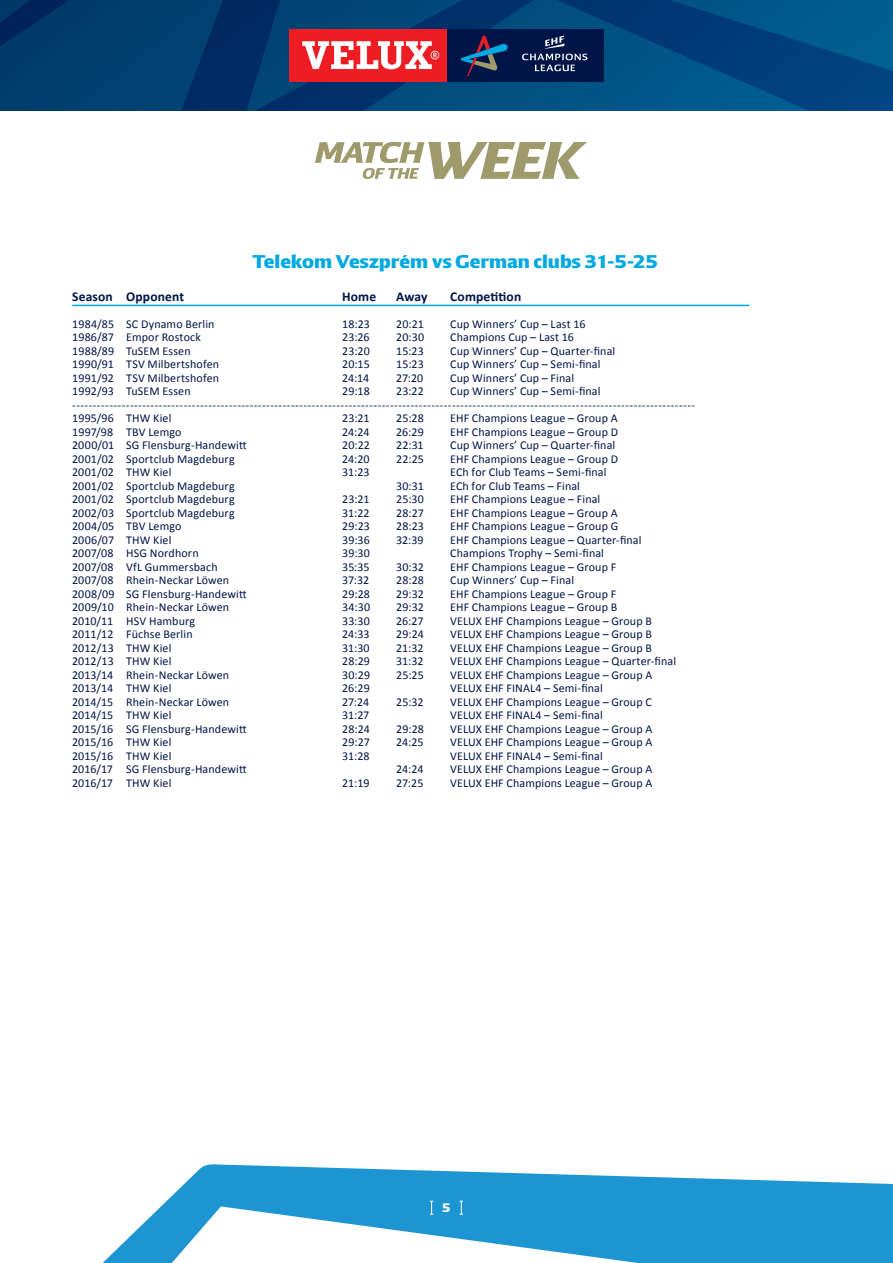
<style>
.page{position:relative;width:893px;height:1263px;background:#fff}
.page>*{position:absolute;margin:0;border:0;box-sizing:border-box;transform-origin:0 0}
.t1{font:800 18px "EHF";color:#00a9e1}
.t2{font:700 13.5px "Calibri";letter-spacing:.01em;color:#001547}
.t3{font:12px/13.5px "Calibri";letter-spacing:.01em;color:#001547}
.t4{font:800 12px "EHF";color:#fff}
</style>
<div class="page">
<svg style="left:102px;top:1164px;width:791px;height:99px;fill:#1d95d3"></svg>
<svg style="left:430px;top:1201px;width:3px;height:14px"></svg>
<svg style="left:460px;top:1201px;width:3px;height:14px"></svg>
<svg style="left:0;top:0;width:893px;height:111px;background:#004277"></svg>
<div style="left:446px;top:29px;width:158px;height:53px;background:#001547"></div>
<svg style="left:461px;top:35px;width:47px;height:42px"></svg>
<div style="left:289px;top:29px;width:157px;height:53px;background:#ee1d23"></div>
<svg style="left:302px;top:41px;width:137px;height:28px"></svg>
<svg style="left:522px;top:36px;width:65px;height:35px"></svg>
<hr style="left:72px;top:305px;width:677px;height:1px;background:#00a9e1">
<svg style="left:315px;top:142px;width:272px;height:37px"></svg>
<h1 class="t1" style="left:252px;top:251px;width:407px">Telekom Veszprém vs German clubs 31-5-25</h1>
<p class="t2" style="left:72px;top:287px;width:113px">Season Opponent</p>
<p class="t2" style="left:342px;top:287px;width:35px">Home</p>
<p class="t2" style="left:396px;top:287px;width:33px">Away</p>
<p class="t2" style="left:450px;top:287px;width:73px">Competition</p>
<p class="t3" style="left:72px;top:317px;width:144px">1984/85 SC Dynamo Berlin</p>
<p class="t3" style="left:342px;top:317px;width:29px">18:23</p>
<p class="t3" style="left:396px;top:317px;width:29px">20:21</p>
<p class="t3" style="left:450px;top:317px;width:137px">Cup Winners’ Cup – Last 16</p>
<p class="t3" style="left:72px;top:330px;width:130px">1986/87 Empor Rostock</p>
<p class="t3" style="left:342px;top:330px;width:29px">23:26</p>
<p class="t3" style="left:396px;top:330px;width:29px">20:30</p>
<p class="t3" style="left:450px;top:330px;width:125px">Champions Cup – Last 16</p>
<p class="t3" style="left:72px;top:344px;width:120px">1988/89 TuSEM Essen</p>
<p class="t3" style="left:342px;top:344px;width:29px">23:20</p>
<p class="t3" style="left:396px;top:344px;width:29px">15:23</p>
<p class="t3" style="left:450px;top:344px;width:167px">Cup Winners’ Cup – Quarter-final</p>
<p class="t3" style="left:72px;top:357px;width:148px">1990/91 TSV Milbertshofen</p>
<p class="t3" style="left:342px;top:357px;width:29px">20:15</p>
<p class="t3" style="left:396px;top:357px;width:29px">15:23</p>
<p class="t3" style="left:450px;top:357px;width:152px">Cup Winners’ Cup – Semi-final</p>
<p class="t3" style="left:72px;top:371px;width:148px">1991/92 TSV Milbertshofen</p>
<p class="t3" style="left:342px;top:371px;width:29px">24:14</p>
<p class="t3" style="left:396px;top:371px;width:29px">27:20</p>
<p class="t3" style="left:450px;top:371px;width:125px">Cup Winners’ Cup – Final</p>
<p class="t3" style="left:72px;top:384px;width:120px">1992/93 TuSEM Essen</p>
<p class="t3" style="left:342px;top:384px;width:29px">29:18</p>
<p class="t3" style="left:396px;top:384px;width:29px">23:22</p>
<p class="t3" style="left:72px;top:384px;width:624px;text-indent:378px">Cup Winners’ Cup – Semi-final -------------------------------------------------------------------------------------------------------------------------------------------------------<br>1995/96 THW Kiel</p>
<p class="t3" style="left:342px;top:411px;width:29px">23:21</p>
<p class="t3" style="left:396px;top:411px;width:29px">25:28</p>
<p class="t3" style="left:450px;top:411px;width:169px">EHF Champions League – Group A</p>
<p class="t3" style="left:72px;top:425px;width:111px">1997/98 TBV Lemgo</p>
<p class="t3" style="left:342px;top:425px;width:29px">24:24</p>
<p class="t3" style="left:396px;top:425px;width:29px">26:29</p>
<p class="t3" style="left:450px;top:425px;width:169px">EHF Champions League – Group D</p>
<p class="t3" style="left:72px;top:438px;width:176px">2000/01 SG Flensburg-Handewitt</p>
<p class="t3" style="left:342px;top:438px;width:29px">20:22</p>
<p class="t3" style="left:396px;top:438px;width:29px">22:31</p>
<p class="t3" style="left:450px;top:438px;width:167px">Cup Winners’ Cup – Quarter-final</p>
<p class="t3" style="left:72px;top:452px;width:164px">2001/02 Sportclub Magdeburg</p>
<p class="t3" style="left:342px;top:452px;width:29px">24:20</p>
<p class="t3" style="left:396px;top:452px;width:29px">22:25</p>
<p class="t3" style="left:450px;top:452px;width:169px">EHF Champions League – Group D</p>
<p class="t3" style="left:72px;top:465px;width:101px">2001/02 THW Kiel</p>
<p class="t3" style="left:342px;top:465px;width:29px">31:23</p>
<p class="t3" style="left:450px;top:465px;width:158px">ECh for Club Teams – Semi-final</p>
<p class="t3" style="left:72px;top:479px;width:164px">2001/02 Sportclub Magdeburg</p>
<p class="t3" style="left:396px;top:479px;width:29px">30:31</p>
<p class="t3" style="left:450px;top:479px;width:131px">ECh for Club Teams – Final</p>
<p class="t3" style="left:72px;top:492px;width:164px">2001/02 Sportclub Magdeburg</p>
<p class="t3" style="left:342px;top:492px;width:29px">23:21</p>
<p class="t3" style="left:396px;top:492px;width:29px">25:30</p>
<p class="t3" style="left:450px;top:492px;width:152px">EHF Champions League – Final</p>
<p class="t3" style="left:72px;top:506px;width:164px">2002/03 Sportclub Magdeburg</p>
<p class="t3" style="left:342px;top:506px;width:29px">31:22</p>
<p class="t3" style="left:396px;top:506px;width:29px">28:27</p>
<p class="t3" style="left:450px;top:506px;width:169px">EHF Champions League – Group A</p>
<p class="t3" style="left:72px;top:519px;width:111px">2004/05 TBV Lemgo</p>
<p class="t3" style="left:342px;top:519px;width:29px">29:23</p>
<p class="t3" style="left:396px;top:519px;width:29px">28:23</p>
<p class="t3" style="left:450px;top:519px;width:170px">EHF Champions League – Group G</p>
<p class="t3" style="left:72px;top:533px;width:101px">2006/07 THW Kiel</p>
<p class="t3" style="left:342px;top:533px;width:29px">39:36</p>
<p class="t3" style="left:396px;top:533px;width:29px">32:39</p>
<p class="t3" style="left:450px;top:533px;width:193px">EHF Champions League – Quarter-final</p>
<p class="t3" style="left:72px;top:546px;width:128px">2007/08 HSG Nordhorn</p>
<p class="t3" style="left:342px;top:546px;width:29px">39:30</p>
<p class="t3" style="left:450px;top:546px;width:155px">Champions Trophy – Semi-final</p>
<p class="t3" style="left:72px;top:560px;width:147px">2007/08 VfL Gummersbach</p>
<p class="t3" style="left:342px;top:560px;width:29px">35:35</p>
<p class="t3" style="left:396px;top:560px;width:29px">30:32</p>
<p class="t3" style="left:450px;top:560px;width:167px">EHF Champions League – Group F</p>
<p class="t3" style="left:72px;top:573px;width:158px">2007/08 Rhein-Neckar Löwen</p>
<p class="t3" style="left:342px;top:573px;width:29px">37:32</p>
<p class="t3" style="left:396px;top:573px;width:29px">28:28</p>
<p class="t3" style="left:450px;top:573px;width:125px">Cup Winners’ Cup – Final</p>
<p class="t3" style="left:72px;top:587px;width:176px">2008/09 SG Flensburg-Handewitt</p>
<p class="t3" style="left:342px;top:587px;width:29px">29:28</p>
<p class="t3" style="left:396px;top:587px;width:29px">29:32</p>
<p class="t3" style="left:450px;top:587px;width:167px">EHF Champions League – Group F</p>
<p class="t3" style="left:72px;top:600px;width:158px">2009/10 Rhein-Neckar Löwen</p>
<p class="t3" style="left:342px;top:600px;width:29px">34:30</p>
<p class="t3" style="left:396px;top:600px;width:29px">29:32</p>
<p class="t3" style="left:450px;top:600px;width:169px">EHF Champions League – Group B</p>
<p class="t3" style="left:72px;top:614px;width:124px">2010/11 HSV Hamburg</p>
<p class="t3" style="left:342px;top:614px;width:29px">33:30</p>
<p class="t3" style="left:396px;top:614px;width:29px">26:27</p>
<p class="t3" style="left:450px;top:614px;width:203px">VELUX EHF Champions League – Group B</p>
<p class="t3" style="left:72px;top:627px;width:122px">2011/12 Füchse Berlin</p>
<p class="t3" style="left:342px;top:627px;width:29px">24:33</p>
<p class="t3" style="left:396px;top:627px;width:29px">29:24</p>
<p class="t3" style="left:450px;top:627px;width:203px">VELUX EHF Champions League – Group B</p>
<p class="t3" style="left:72px;top:641px;width:101px">2012/13 THW Kiel</p>
<p class="t3" style="left:342px;top:641px;width:29px">31:30</p>
<p class="t3" style="left:396px;top:641px;width:29px">21:32</p>
<p class="t3" style="left:450px;top:641px;width:203px">VELUX EHF Champions League – Group B</p>
<p class="t3" style="left:72px;top:654px;width:101px">2012/13 THW Kiel</p>
<p class="t3" style="left:342px;top:654px;width:29px">28:29</p>
<p class="t3" style="left:396px;top:654px;width:29px">31:32</p>
<p class="t3" style="left:450px;top:654px;width:227px">VELUX EHF Champions League – Quarter-final</p>
<p class="t3" style="left:72px;top:668px;width:158px">2013/14 Rhein-Neckar Löwen</p>
<p class="t3" style="left:342px;top:668px;width:29px">30:29</p>
<p class="t3" style="left:396px;top:668px;width:29px">25:25</p>
<p class="t3" style="left:450px;top:668px;width:204px">VELUX EHF Champions League – Group A</p>
<p class="t3" style="left:72px;top:681px;width:101px">2013/14 THW Kiel</p>
<p class="t3" style="left:342px;top:681px;width:29px">26:29</p>
<p class="t3" style="left:450px;top:681px;width:154px">VELUX EHF FINAL4 – Semi-final</p>
<p class="t3" style="left:72px;top:695px;width:158px">2014/15 Rhein-Neckar Löwen</p>
<p class="t3" style="left:342px;top:695px;width:29px">27:24</p>
<p class="t3" style="left:396px;top:695px;width:29px">25:32</p>
<p class="t3" style="left:450px;top:695px;width:203px">VELUX EHF Champions League – Group C</p>
<p class="t3" style="left:72px;top:708px;width:101px">2014/15 THW Kiel</p>
<p class="t3" style="left:342px;top:708px;width:29px">31:27</p>
<p class="t3" style="left:450px;top:708px;width:154px">VELUX EHF FINAL4 – Semi-final</p>
<p class="t3" style="left:72px;top:722px;width:176px">2015/16 SG Flensburg-Handewitt</p>
<p class="t3" style="left:342px;top:722px;width:29px">28:24</p>
<p class="t3" style="left:396px;top:722px;width:29px">29:28</p>
<p class="t3" style="left:450px;top:722px;width:204px">VELUX EHF Champions League – Group A</p>
<p class="t3" style="left:72px;top:735px;width:101px">2015/16 THW Kiel</p>
<p class="t3" style="left:342px;top:735px;width:29px">29:27</p>
<p class="t3" style="left:396px;top:735px;width:29px">24:25</p>
<p class="t3" style="left:450px;top:735px;width:204px">VELUX EHF Champions League – Group A</p>
<p class="t3" style="left:72px;top:749px;width:101px">2015/16 THW Kiel</p>
<p class="t3" style="left:342px;top:749px;width:29px">31:28</p>
<p class="t3" style="left:450px;top:749px;width:154px">VELUX EHF FINAL4 – Semi-final</p>
<p class="t3" style="left:72px;top:762px;width:176px">2016/17 SG Flensburg-Handewitt</p>
<p class="t3" style="left:396px;top:762px;width:29px">24:24</p>
<p class="t3" style="left:450px;top:762px;width:204px">VELUX EHF Champions League – Group A</p>
<p class="t3" style="left:72px;top:776px;width:101px">2016/17 THW Kiel</p>
<p class="t3" style="left:342px;top:776px;width:29px">21:19</p>
<p class="t3" style="left:396px;top:776px;width:29px">27:25</p>
<p class="t3" style="left:450px;top:776px;width:204px">VELUX EHF Champions League – Group A</p>
<p class="t4" style="left:442px;top:1201px;width:10px">5</p>
</div>
